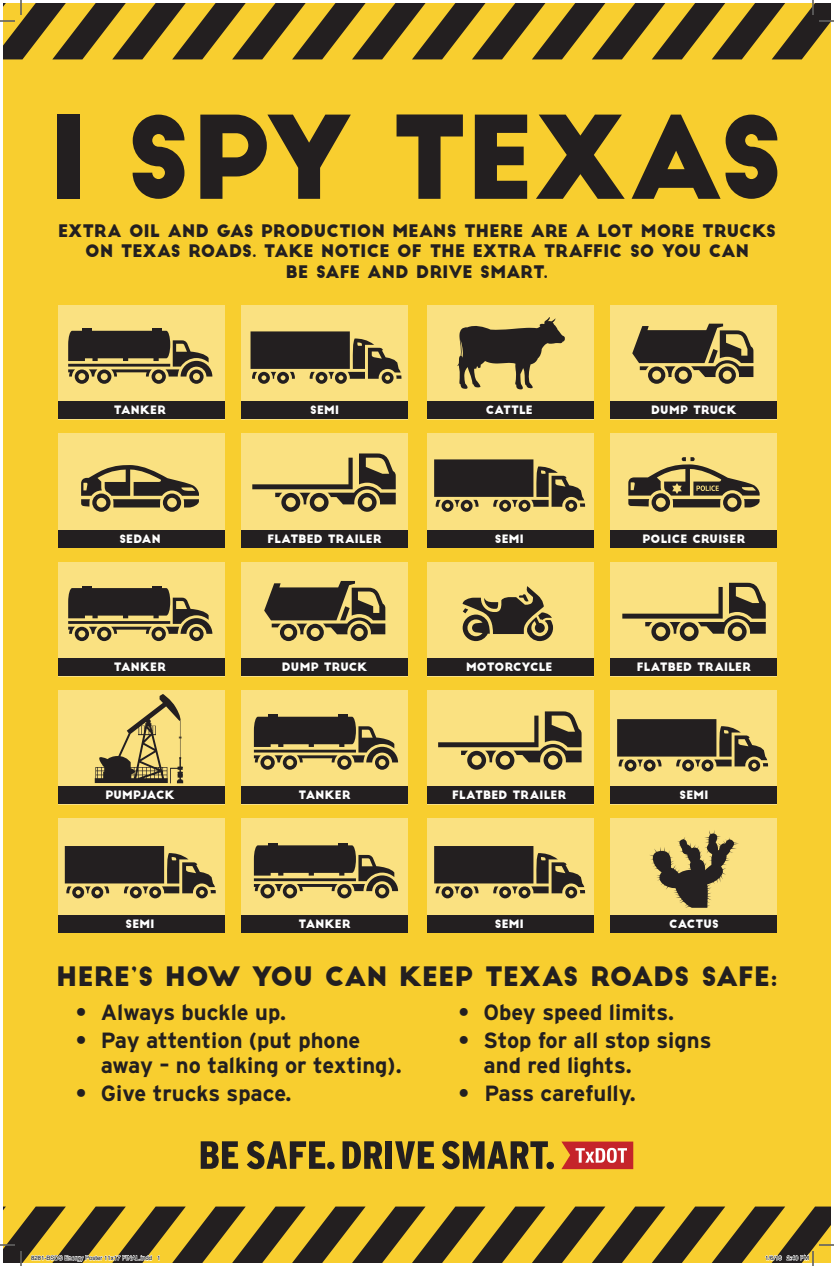
<style>
.page{position:relative;width:834px;height:1266px;background:#fff}
.page>*{position:absolute;margin:0;border:0;box-sizing:border-box;transform-origin:0 0}
.t1{font:112.3px "Big John";letter-spacing:-.015em;color:#231f20}
.t2{font:26.2px "Big John";letter-spacing:.005em;color:#231f20}
.t3{font:700 22px/25px "Interstate";color:#231f20}
.t4{font:16.9px/20.6px "Big John";letter-spacing:.01em;color:#231f20;text-align:center}
.t5{font:11.3px "Big John";letter-spacing:.015em;color:#fff}
.t6{font:11.3px "Big John";letter-spacing:-.005em;color:#fff}
.t7{font:11.3px "Big John";letter-spacing:-.01em;color:#fff}
.t8{font:6px "Helvetica";color:#000}
</style>
<div class="page">
<div style="left:3px;top:3px;width:828px;height:1260px;background:#f8ce2f"></div>
<div style="left:611px;top:690px;width:166px;height:114px;background:#fae181"></div>
<div style="left:611px;top:786px;width:166px;height:18px;background:#231f20"></div>
<div style="left:611px;top:819px;width:166px;height:114px;background:#fae181"></div>
<div style="left:611px;top:915px;width:166px;height:18px;background:#231f20"></div>
<div style="left:427px;top:690px;width:166px;height:114px;background:#fae181"></div>
<div style="left:427px;top:786px;width:166px;height:18px;background:#231f20"></div>
<div style="left:427px;top:819px;width:166px;height:114px;background:#fae181"></div>
<div style="left:427px;top:915px;width:166px;height:18px;background:#231f20"></div>
<div style="left:242px;top:690px;width:166px;height:114px;background:#fae181"></div>
<div style="left:242px;top:786px;width:166px;height:18px;background:#231f20"></div>
<div style="left:242px;top:819px;width:166px;height:114px;background:#fae181"></div>
<div style="left:242px;top:915px;width:166px;height:18px;background:#231f20"></div>
<div style="left:58px;top:690px;width:166px;height:114px;background:#fae181"></div>
<div style="left:58px;top:786px;width:166px;height:18px;background:#231f20"></div>
<div style="left:58px;top:819px;width:166px;height:114px;background:#fae181"></div>
<div style="left:58px;top:915px;width:166px;height:18px;background:#231f20"></div>
<div style="left:611px;top:562px;width:166px;height:114px;background:#fae181"></div>
<div style="left:611px;top:658px;width:166px;height:18px;background:#231f20"></div>
<div style="left:427px;top:562px;width:166px;height:114px;background:#fae181"></div>
<div style="left:427px;top:658px;width:166px;height:18px;background:#231f20"></div>
<div style="left:242px;top:562px;width:166px;height:114px;background:#fae181"></div>
<div style="left:242px;top:658px;width:166px;height:18px;background:#231f20"></div>
<div style="left:58px;top:562px;width:166px;height:114px;background:#fae181"></div>
<div style="left:58px;top:658px;width:166px;height:18px;background:#231f20"></div>
<div style="left:611px;top:434px;width:166px;height:114px;background:#fae181"></div>
<div style="left:611px;top:530px;width:166px;height:18px;background:#231f20"></div>
<div style="left:427px;top:305px;width:166px;height:114px;background:#fae181"></div>
<div style="left:427px;top:401px;width:166px;height:18px;background:#231f20"></div>
<div style="left:427px;top:434px;width:166px;height:114px;background:#fae181"></div>
<div style="left:427px;top:530px;width:166px;height:18px;background:#231f20"></div>
<div style="left:242px;top:305px;width:166px;height:114px;background:#fae181"></div>
<div style="left:242px;top:401px;width:166px;height:18px;background:#231f20"></div>
<div style="left:242px;top:434px;width:166px;height:114px;background:#fae181"></div>
<div style="left:242px;top:530px;width:166px;height:18px;background:#231f20"></div>
<div style="left:58px;top:305px;width:166px;height:114px;background:#fae181"></div>
<div style="left:58px;top:401px;width:166px;height:18px;background:#231f20"></div>
<div style="left:58px;top:434px;width:166px;height:114px;background:#fae181"></div>
<div style="left:58px;top:530px;width:166px;height:18px;background:#231f20"></div>
<div style="left:611px;top:305px;width:166px;height:114px;background:#fae181"></div>
<div style="left:611px;top:401px;width:166px;height:18px;background:#231f20"></div>
<svg style="left:251px;top:331px;width:150px;height:53px"></svg>
<svg style="left:434px;top:459px;width:151px;height:53px"></svg>
<svg style="left:617px;top:719px;width:151px;height:52px"></svg>
<svg style="left:65px;top:846px;width:151px;height:52px"></svg>
<svg style="left:434px;top:846px;width:151px;height:52px"></svg>
<svg style="left:81px;top:465px;width:118px;height:47px"></svg>
<svg style="left:632px;top:324px;width:121px;height:60px"></svg>
<svg style="left:264px;top:581px;width:121px;height:60px"></svg>
<svg style="left:622px;top:583px;width:144px;height:58px"></svg>
<svg style="left:252px;top:453px;width:144px;height:59px"></svg>
<svg style="left:438px;top:711px;width:144px;height:59px"></svg>
<svg style="left:95px;top:694px;width:88px;height:89px"></svg>
<svg style="left:650px;top:830px;width:89px;height:78px"></svg>
<svg style="left:68px;top:329px;width:144px;height:55px"></svg>
<svg style="left:68px;top:586px;width:144px;height:55px"></svg>
<svg style="left:254px;top:715px;width:144px;height:55px"></svg>
<svg style="left:254px;top:843px;width:144px;height:55px"></svg>
<svg style="left:628px;top:457px;width:132px;height:55px"></svg>
<svg style="left:457px;top:317px;width:108px;height:72px"></svg>
<svg style="left:463px;top:586px;width:90px;height:55px"></svg>
<svg style="left:201px;top:1141px;width:37px;height:28px"></svg>
<svg style="left:247px;top:1141px;width:78px;height:28px"></svg>
<div style="left:327px;top:1162px;width:8px;height:7px;background:#231f20;border-radius:50%"></div>
<svg style="left:343px;top:1141px;width:39px;height:28px"></svg>
<div style="left:386px;top:1141px;width:6px;height:28px;background:#231f20"></div>
<svg style="left:395px;top:1141px;width:39px;height:28px"></svg>
<svg style="left:442px;top:1141px;width:106px;height:29px"></svg>
<div style="left:547px;top:1162px;width:7px;height:7px;background:#231f20;border-radius:50%"></div>
<svg style="left:561px;top:1142px;width:72px;height:27px;background:#d35751"></svg>
<svg style="left:0;top:0;width:834px;height:59px"></svg>
<svg style="left:0;top:1207px;width:834px;height:59px"></svg>
<p class="t1" style="left:49px;top:107px;width:738px">I SPY TEXAS</p>
<p class="t4" style="left:58px;top:221px;width:719px">EXTRA OIL AND GAS PRODUCTION MEANS THERE ARE A LOT MORE TRUCKS<br>ON TEXAS ROADS. TAKE NOTICE OF THE EXTRA TRAFFIC SO YOU CAN</p>
<p class="t4" style="left:286px;top:262px;width:264px">BE SAFE AND DRIVE SMART.</p>
<p class="t5" style="left:114px;top:405px;width:53px">TANKER</p>
<p class="t5" style="left:310px;top:405px;width:31px">SEMI</p>
<p class="t5" style="left:486px;top:405px;width:49px">CATTLE</p>
<p class="t5" style="left:651px;top:405px;width:87px">DUMP TRUCK</p>
<p class="t5" style="left:119px;top:534px;width:43px">SEDAN</p>
<p class="t5" style="left:268px;top:534px;width:116px">FLATBED TRAILER</p>
<p class="t5" style="left:495px;top:534px;width:31px">SEMI</p>
<p class="t5" style="left:643px;top:534px;width:104px">POLICE CRUISER</p>
<p class="t5" style="left:114px;top:662px;width:53px">TANKER</p>
<p class="t5" style="left:282px;top:662px;width:87px">DUMP TRUCK</p>
<p class="t6" style="left:466px;top:662px;width:88px">MOTORCYCLE</p>
<p class="t5" style="left:637px;top:662px;width:116px">FLATBED TRAILER</p>
<p class="t7" style="left:105px;top:790px;width:70px">PUMPJACK</p>
<p class="t5" style="left:299px;top:790px;width:53px">TANKER</p>
<p class="t5" style="left:452px;top:790px;width:116px">FLATBED TRAILER</p>
<p class="t5" style="left:679px;top:790px;width:31px">SEMI</p>
<p class="t5" style="left:125px;top:919px;width:31px">SEMI</p>
<p class="t5" style="left:299px;top:919px;width:53px">TANKER</p>
<p class="t5" style="left:495px;top:919px;width:31px">SEMI</p>
<p class="t5" style="left:669px;top:919px;width:51px">CACTUS</p>
<p class="t2" style="left:57px;top:964px;width:722px">HERE’S HOW YOU CAN KEEP TEXAS ROADS SAFE:</p>
<p class="t3" style="left:76px;top:1000px;width:212px">• Always buckle up.</p>
<p class="t3" style="left:101px;top:1028px;width:302px;text-indent:-25px">• Pay attention (put phone away – no talking or texting).</p>
<p class="t3" style="left:76px;top:1081px;width:217px">• Give trucks space.</p>
<p class="t3" style="left:458px;top:1000px;width:217px">• Obey speed limits.</p>
<p class="t3" style="left:484px;top:1028px;width:229px;text-indent:-25px">• Stop for all stop signs and red lights.</p>
<p class="t3" style="left:458px;top:1081px;width:179px">• Pass carefully.</p>
<p class="t8" style="left:31px;top:1253px;width:131px">8281-BSDS Energy Poster 11x17 FINAL.indd 1</p>
<p class="t8" style="left:765px;top:1253px;width:46px">1/6/16 2:40 PM</p>
</div>
